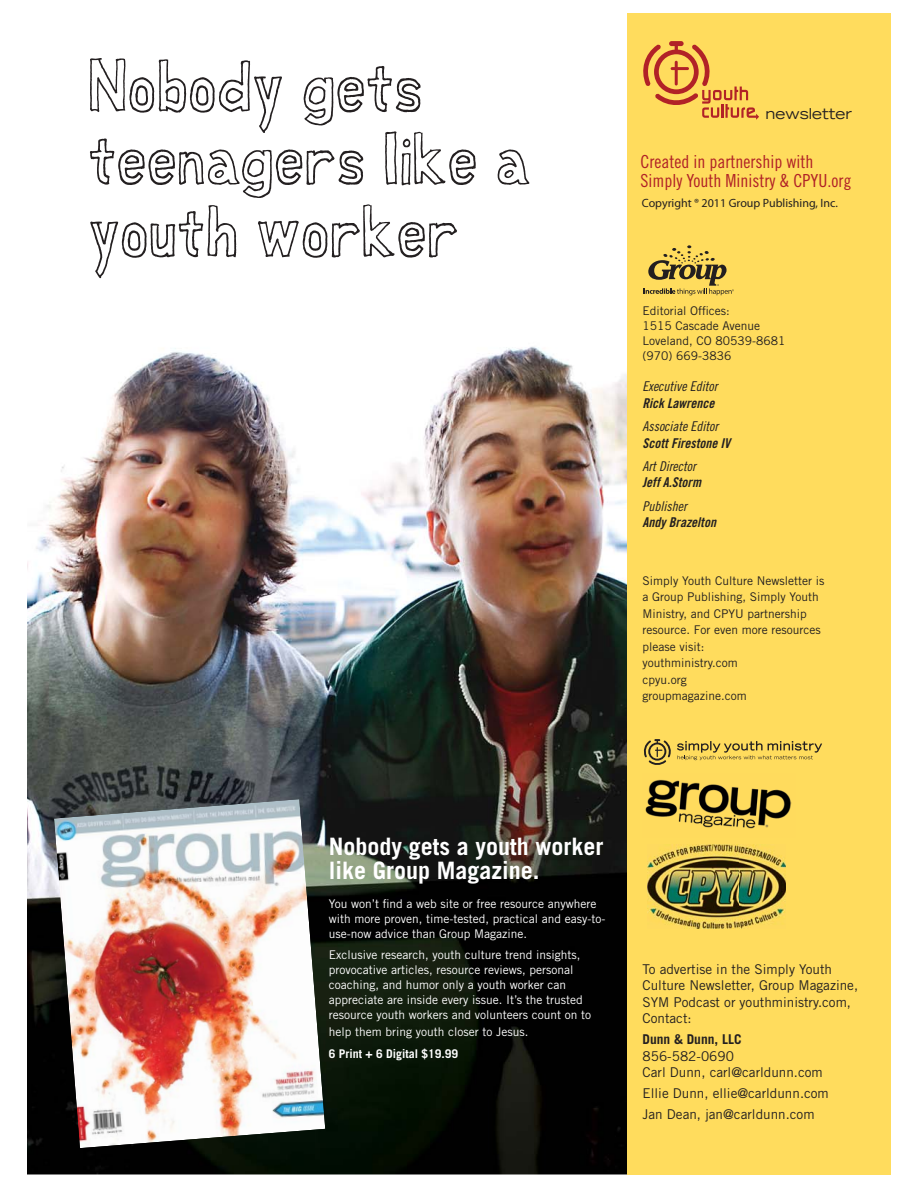
<style>
.page{position:relative;width:918px;height:1188px;background:#fff}
.page>*{position:absolute;margin:0;border:0;box-sizing:border-box;transform-origin:0 0}
.t1{font:700 24px/24px "Trade Gothic LT Std";color:#fff}
.t2{font:18px/19.5px "Trade Gothic LT Std Cn 18";color:#b12227}
.t3{font:expanded 15px "Trade Gothic LT Std";color:#231f20}
.t4{font:13.5px/16.5px "Trade Gothic LT Std";color:#231f20}
.t5{font:13.5px "Trade Gothic LT Std Bd Cn 20 Obl";color:#231f20}
.t6{font:13.5px "Trade Gothic LT Std Cn 18 Obl";color:#231f20}
.t7{font:700 13.5px "Trade Gothic LT Std";color:#231f20}
.t8{font:12px/15px "Trade Gothic LT Std";color:#fff}
.t9{font:12px/16.5px "Trade Gothic LT Std";color:#231f20}
.t10{font:12px "Myriad Pro";color:#231f20}
.t11{font:700 12px "Trade Gothic LT Std";color:#fff}
</style>
<div class="page">
<img style="left:27px;top:182px;width:600px;height:993px">
<img style="left:54px;top:799px;width:271px;height:349px">
<div style="left:627px;top:14px;width:264px;height:1161px;background:#ffdc5d"></div>
<svg style="left:644px;top:245px;width:90px;height:50px"></svg>
<svg style="left:643px;top:41px;width:116px;height:79px"></svg>
<svg style="left:90px;top:58px;width:439px;height:220px"></svg>
<img style="left:645px;top:779px;width:147px;height:50px">
<img style="left:648px;top:844px;width:137px;height:85px">
<svg style="left:643px;top:739px;width:179px;height:26px"></svg>
<p class="t3" style="left:766px;top:107px;width:88px">newsletter</p>
<h2 class="t2" style="left:641px;top:153px;width:212px">Created in partnership with<br>Simply Youth Ministry &amp; CPYU.org</h2>
<p class="t10" style="left:642px;top:196px;width:198px">Copyright ® 2011 Group Publishing, Inc.</p>
<p class="t9" style="left:643px;top:304px;width:144px;line-height:15px">Editorial Offices:<br>1515 Cascade Avenue<br>Loveland, CO 80539-8681 (970) 669-3836</p>
<p class="t6" style="left:643px;top:379px;width:76px">Executive Editor</p>
<p class="t5" style="left:643px;top:395px;width:73px">Rick Lawrence</p>
<p class="t6" style="left:643px;top:418px;width:77px">Associate Editor</p>
<p class="t5" style="left:643px;top:435px;width:89px">Scott Firestone IV</p>
<p class="t6" style="left:643px;top:458px;width:55px">Art Director</p>
<p class="t5" style="left:643px;top:475px;width:60px">Jeff A.Storm</p>
<p class="t6" style="left:643px;top:498px;width:46px">Publisher</p>
<p class="t5" style="left:643px;top:514px;width:75px">Andy Brazelton</p>
<p class="t9" style="left:643px;top:574px;width:183px">Simply Youth Culture Newsletter is a Group Publishing, Simply Youth<br>Ministry, and CPYU partnership resource. For even more resources please visit:<br>youthministry.com<br>cpyu.org<br>groupmagazine.com</p>
<h1 class="t1" style="left:329px;top:837px;width:276px">Nobody gets a youth worker like Group Magazine.</h1>
<p class="t8" style="left:329px;top:897px;width:278px">You won’t find a web site or free resource anywhere with more proven, time-tested, practical and easy-to&shy;use-now advice than Group Magazine.</p>
<p class="t8" style="left:329px;top:949px;width:264px">Exclusive research, youth culture trend insights, provocative articles, resource reviews, personal coaching, and humor only a youth worker can appreciate are inside every issue. It’s the trusted resource youth workers and volunteers count on to</p>
<p class="t8" style="left:329px;top:1025px;width:201px">help them bring youth closer to Jesus.</p>
<p class="t11" style="left:329px;top:1049px;width:131px">6 Print + 6 Digital $19.99</p>
<p class="t4" style="left:643px;top:962px;width:217px">To advertise in the Simply Youth<br>Culture Newsletter, Group Magazine,<br>SYM Podcast or youthministry.com,<br>Contact:</p>
<p class="t7" style="left:643px;top:1035px;width:101px">Dunn &amp; Dunn, LLC</p>
<p class="t4" style="left:643px;top:1049px;width:182px">856-582-0690<br>Carl Dunn, carl@carldunn.com</p>
<p class="t4" style="left:643px;top:1084px;width:188px;line-height:21px">Ellie Dunn, ellie@carldunn.com<br>Jan Dean, jan@carldunn.com</p>
</div>
